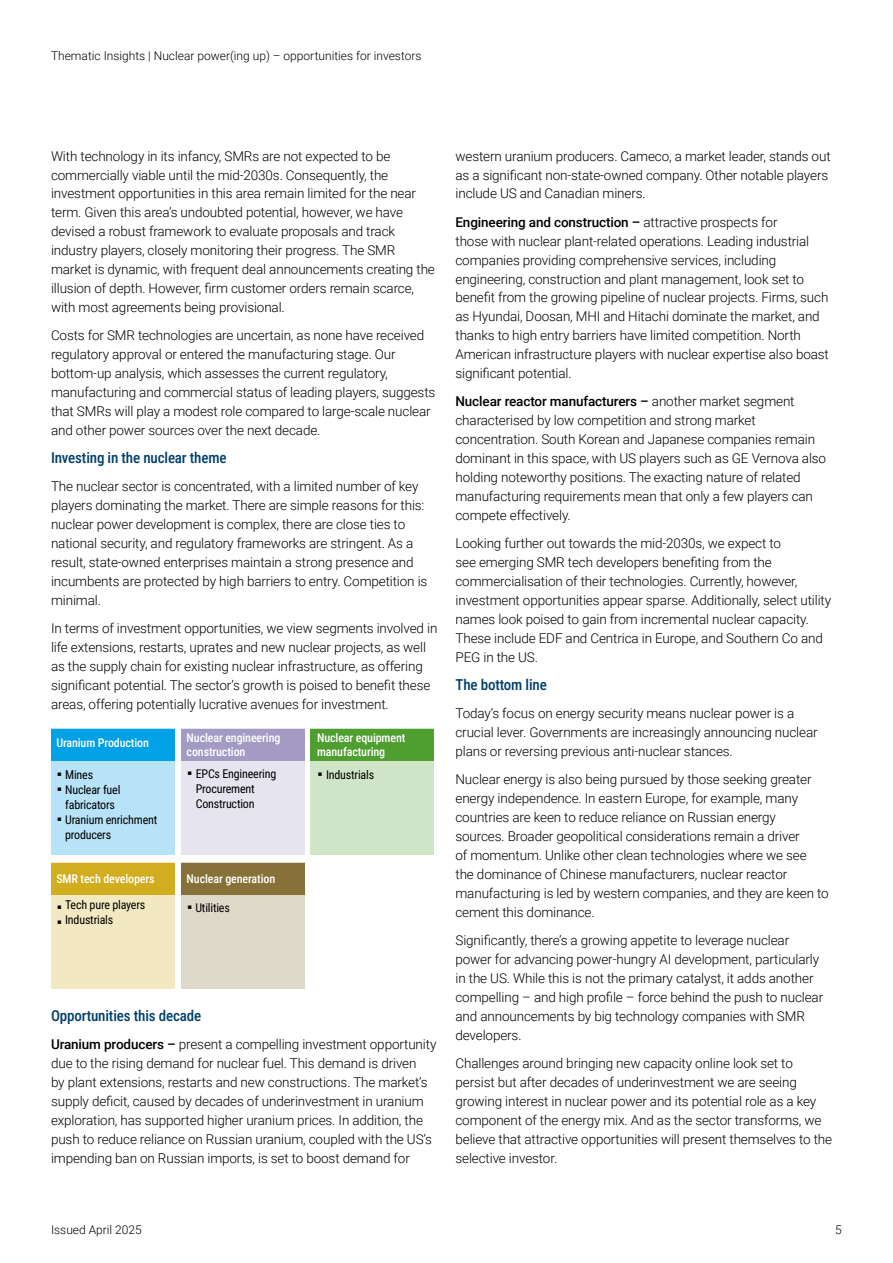
<style>
.page{position:relative;width:893px;height:1263px;background:#fff}
.page>*{position:absolute;margin:0;border:0;box-sizing:border-box;transform-origin:0 0}
.t1{font:500 15px "Roboto Condensed";letter-spacing:-.01em;color:#003f6c}
.t2{font:300 13.5px/18.9px "Roboto";letter-spacing:-.01em;color:#000}
.t3{font:12px/15px "Roboto Condensed";letter-spacing:-.015em;color:#000}
.t4{font:500 12px/13.5px "Roboto Condensed";letter-spacing:-.01em;color:#fff}
.t5{font:300 12px "Roboto";color:#000}
.s1{font-weight:500}
</style>
<div class="page">
<div style="left:51px;top:729px;width:124px;height:126px;background:#b7e2f8"></div>
<div style="left:51px;top:863px;width:124px;height:126px;background:#f2e9c3"></div>
<div style="left:181px;top:729px;width:124px;height:126px;background:#e6e4ef"></div>
<div style="left:181px;top:863px;width:124px;height:126px;background:#dfd9c9"></div>
<div style="left:310px;top:729px;width:124px;height:126px;background:#d0e5c7"></div>
<div style="left:51px;top:729px;width:124px;height:31px;background:#00a1e5"></div>
<div style="left:51px;top:863px;width:124px;height:31px;background:#d1ae1f"></div>
<div style="left:181px;top:729px;width:124px;height:31px;background:#a49bc5"></div>
<div style="left:181px;top:863px;width:124px;height:31px;background:#887138"></div>
<div style="left:310px;top:729px;width:124px;height:31px;background:#4f9e30"></div>
<p class="t5" style="left:51px;top:47px;width:372px">Thematic Insights | Nuclear power(ing up) – opportunities for investors</p>
<p class="t2" style="left:51px;top:146px;width:385px">With technology in its infancy, SMRs are not expected to be commercially viable until the mid-2030s. Consequently, the investment opportunities in this area remain limited for the near term. Given this area’s undoubted potential, however, we have devised a robust framework to evaluate proposals and track industry players, closely monitoring their progress. The SMR market is dynamic, with frequent deal announcements creating the illusion of depth. However, firm customer orders remain scarce, with most agreements being provisional.</p>
<p class="t2" style="left:51px;top:325px;width:386px">Costs for SMR technologies are uncertain, as none have received regulatory approval or entered the manufacturing stage. Our bottom-up analysis, which assesses the current regulatory, manufacturing and commercial status of leading players, suggests that SMRs will play a modest role compared to large-scale nuclear and other power sources over the next decade.</p>
<p class="t1" style="left:51px;top:447px;width:177px">Investing in the nuclear theme</p>
<p class="t2" style="left:51px;top:477px;width:378px">The nuclear sector is concentrated, with a limited number of key players dominating the market. There are simple reasons for this: nuclear power development is complex, there are close ties to national security, and regulatory frameworks are stringent. As a result, state-owned enterprises maintain a strong presence and incumbents are protected by high barriers to entry. Competition is minimal.</p>
<p class="t2" style="left:51px;top:618px;width:388px">In terms of investment opportunities, we view segments involved in life extensions, restarts, uprates and new nuclear projects, as well as the supply chain for existing nuclear infrastructure, as offering significant potential. The sector’s growth is poised to benefit these areas, offering potentially lucrative avenues for investment.</p>
<p class="t4" style="left:56px;top:735px;width:94px">Uranium Production</p>
<p class="t4" style="left:187px;top:731px;width:95px">Nuclear engineering construction</p>
<p class="t4" style="left:317px;top:731px;width:90px">Nuclear equipment manufacturing</p>
<p class="t3" style="left:65px;top:767px;width:94px">Mines<br>Nuclear fuel fabricators<br>Uranium enrichment producers</p>
<p class="t3" style="left:196px;top:766px;width:82px">EPCs Engineering<br>Procurement<br>Construction</p>
<p class="t3" style="left:326px;top:767px;width:50px">Industrials</p>
<p class="t4" style="left:56px;top:871px;width:100px">SMR tech developers</p>
<p class="t4" style="left:187px;top:871px;width:90px">Nuclear generation</p>
<p class="t3" style="left:65px;top:896px;width:82px">Tech pure players<br>Industrials</p>
<p class="t3" style="left:195px;top:899px;width:36px">Utilities</p>
<p class="t1" style="left:51px;top:1005px;width:152px">Opportunities this decade</p>
<p class="t2" style="left:51px;top:1034px;width:387px"><span class="s1">Uranium producers –</span> present a compelling investment opportunity due to the rising demand for nuclear fuel. This demand is driven<br>by plant extensions, restarts and new constructions. The market’s supply deficit, caused by decades of underinvestment in uranium exploration, has supported higher uranium prices. In addition, the push to reduce reliance on Russian uranium, coupled with the US’s impending ban on Russian imports, is set to boost demand for</p>
<p class="t2" style="left:455px;top:146px;width:377px">western uranium producers. Cameco, a market leader, stands out as a significant non-state-owned company. Other notable players include US and Canadian miners.</p>
<p class="t2" style="left:455px;top:212px;width:375px"><span class="s1">Engineering and construction –</span> attractive prospects for<br>those with nuclear plant-related operations. Leading industrial companies providing comprehensive services, including engineering, construction and plant management, look set to benefit from the growing pipeline of nuclear projects. Firms, such as Hyundai, Doosan, MHI and Hitachi dominate the market, and thanks to high entry barriers have limited competition. North American infrastructure players with nuclear expertise also boast significant potential.</p>
<p class="t2" style="left:455px;top:392px;width:372px"><span class="s1">Nuclear reactor manufacturers –</span> another market segment characterised by low competition and strong market concentration. South Korean and Japanese companies remain dominant in this space, with US players such as GE Vernova also holding noteworthy positions. The exacting nature of related manufacturing requirements mean that only a few players can compete effectively.</p>
<p class="t2" style="left:455px;top:533px;width:377px">Looking further out towards the mid-2030s, we expect to<br>see emerging SMR tech developers benefiting from the commercialisation of their technologies. Currently, however, investment opportunities appear sparse. Additionally, select utility names look poised to gain from incremental nuclear capacity.<br>These include EDF and Centrica in Europe, and Southern Co and PEG in the US.</p>
<p class="t1" style="left:455px;top:674px;width:93px">The bottom line</p>
<p class="t2" style="left:455px;top:703px;width:364px">Today’s focus on energy security means nuclear power is a crucial lever. Governments are increasingly announcing nuclear plans or reversing previous anti-nuclear stances.</p>
<p class="t2" style="left:455px;top:770px;width:375px">Nuclear energy is also being pursued by those seeking greater energy independence. In eastern Europe, for example, many countries are keen to reduce reliance on Russian energy<br>sources. Broader geopolitical considerations remain a driver<br>of momentum. Unlike other clean technologies where we see<br>the dominance of Chinese manufacturers, nuclear reactor manufacturing is led by western companies, and they are keen to cement this dominance.</p>
<p class="t2" style="left:455px;top:930px;width:369px">Significantly, there’s a growing appetite to leverage nuclear power for advancing power-hungry AI development, particularly in the US. While this is not the primary catalyst, it adds another compelling – and high profile – force behind the push to nuclear and announcements by big technology companies with SMR developers.</p>
<p class="t2" style="left:455px;top:1053px;width:378px">Challenges around bringing new capacity online look set to persist but after decades of underinvestment we are seeing growing interest in nuclear power and its potential role as a key component of the energy mix. And as the sector transforms, we believe that attractive opportunities will present themselves to the selective investor.</p>
<p class="t5" style="left:51px;top:1221px;width:92px">Issued April 2025</p>
<p class="t5" style="left:835px;top:1221px;width:8px">5</p>
</div>
